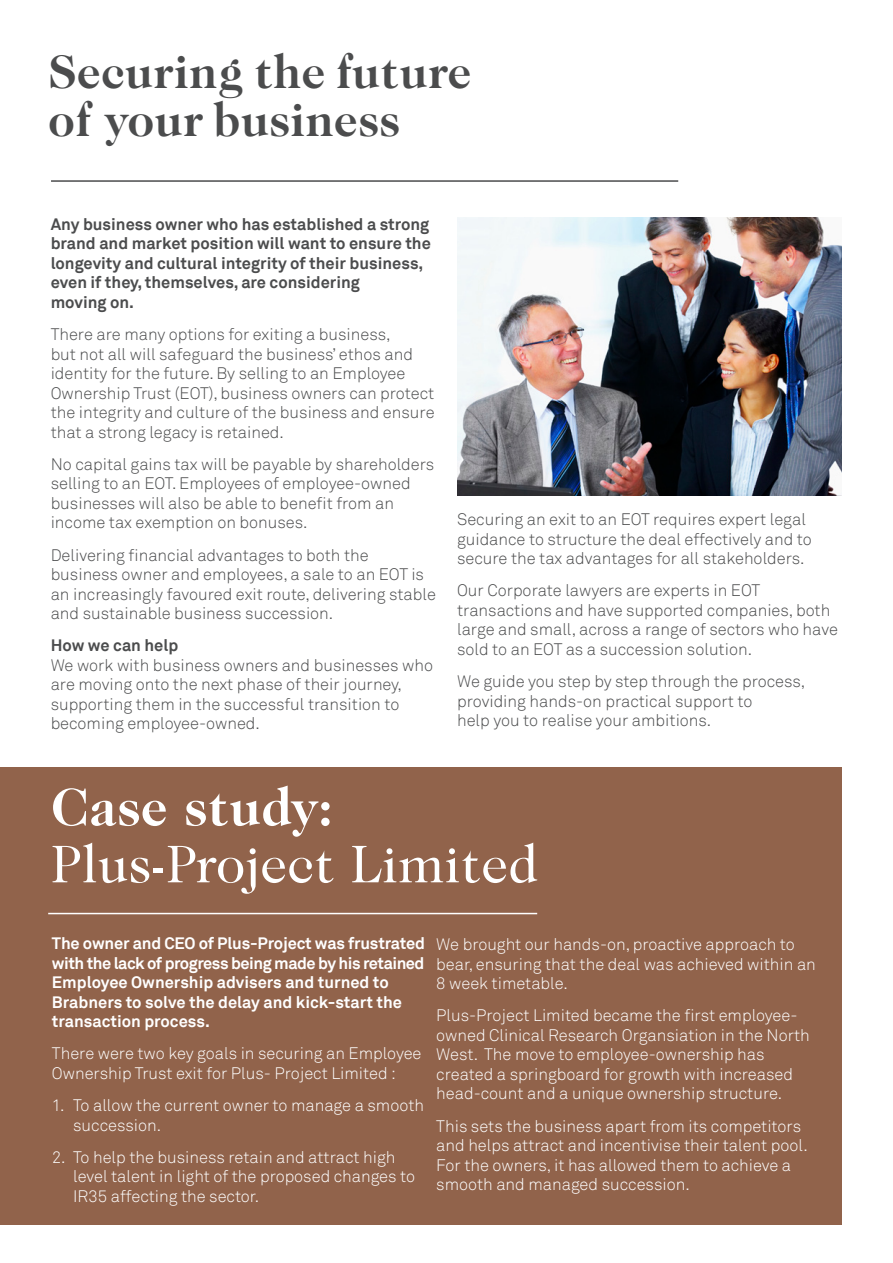
<style>
.page{position:relative;width:893px;height:1263px;background:#fff}
.page>*{position:absolute;margin:0;border:0;box-sizing:border-box;transform-origin:0 0}
.t1{font:54px/57px "Caslon 224 IT Cby BT";color:#fff}
.t2{font:700 48px/48.6px "Caslon 224 IT Cby BT";color:#4b4c4d}
.t3{font:300 16.5px/19.5px "Akkurat";color:#4b4c4d}
.t4{font:300 16.5px/19.5px "Akkurat";color:#fff}
.t5{font:700 16.5px/19.5px "Akkurat";letter-spacing:-.01em;color:#fff}
.t6{font:700 16.5px/19.5px "Akkurat";color:#4b4c4d}
.s1{font-weight:700}
</style>
<div class="page">
<div style="left:0;top:767px;width:842px;height:458px;background:#91634b"></div>
<hr style="left:51px;top:180px;width:627px;height:2px;background:#4b4c4d">
<hr style="left:48px;top:913px;width:489px;height:1px;background:#fff">
<img style="left:457px;top:218px;width:385px;height:277px">
<p class="t2" style="left:48px;top:46px;width:425px">Securing the future of your business</p>
<p class="t6" style="left:51px;top:214px;width:382px">Any business owner who has established a strong brand and market position will want to ensure the longevity and cultural integrity of their business, even if they, themselves, are considering<br>moving on.</p>
<p class="t3" style="left:51px;top:325px;width:385px">There are many options for exiting a business,<br>but not all will safeguard the business’ ethos and identity for the future. By selling to an Employee Ownership Trust (EOT), business owners can protect the integrity and culture of the business and ensure that a strong legacy is retained.</p>
<p class="t3" style="left:51px;top:455px;width:385px">No capital gains tax will be payable by shareholders selling to an EOT. Employees of employee-owned businesses will also be able to benefit from an income tax exemption on bonuses.</p>
<p class="t3" style="left:51px;top:545px;width:387px">Delivering financial advantages to both the business owner and employees, a sale to an EOT is an increasingly favoured exit route, delivering stable and sustainable business succession.</p>
<p class="t3" style="left:51px;top:636px;width:384px"><span class="s1">How we can help<br></span>We work with business owners and businesses who are moving onto the next phase of their journey, supporting them in the successful transition to becoming employee-owned.</p>
<p class="t3" style="left:457px;top:510px;width:356px">Securing an exit to an EOT requires expert legal guidance to structure the deal effectively and to secure the tax advantages for all stakeholders.</p>
<p class="t3" style="left:457px;top:581px;width:382px">Our Corporate lawyers are experts in EOT transactions and have supported companies, both large and small, across a range of sectors who have sold to an EOT as a succession solution.</p>
<p class="t3" style="left:457px;top:672px;width:350px">We guide you step by step through the process, providing hands-on practical support to<br>help you to realise your ambitions.</p>
<p class="t1" style="left:51px;top:777px;width:489px"><span class="s1">Case study:<br></span>Plus-Project Limited</p>
<p class="t5" style="left:52px;top:934px;width:375px">The owner and CEO of Plus-Project was frustrated with the lack of progress being made by his retained Employee Ownership advisers and turned to Brabners to solve the delay and kick-start the transaction process.</p>
<p class="t4" style="left:52px;top:1044px;width:371px">There were two key goals in securing an Employee<br>Ownership Trust exit for Plus- Project Limited :</p>
<p class="t4" style="left:73px;top:1096px;width:352px;text-indent:-21px">1. To allow the current owner to manage a smooth succession.</p>
<p class="t4" style="left:73px;top:1148px;width:343px;text-indent:-21px">2. To help the business retain and attract high level talent in light of the proposed changes to<br>IR35 affecting the sector.</p>
<p class="t4" style="left:436px;top:935px;width:381px">We brought our hands-on, proactive approach to bear, ensuring that the deal was achieved within an<br>8 week timetable.</p>
<p class="t4" style="left:436px;top:1006px;width:375px">Plus-Project Limited became the first employee&shy;owned Clinical Research Organsiation in the North West. The move to employee-ownership has created a springboard for growth with increased head-count and a unique ownership structure.</p>
<p class="t4" style="left:436px;top:1116px;width:373px">This sets the business apart from its competitors and helps attract and incentivise their talent pool.<br>For the owners, it has allowed them to achieve a smooth and managed succession.</p>
</div>
